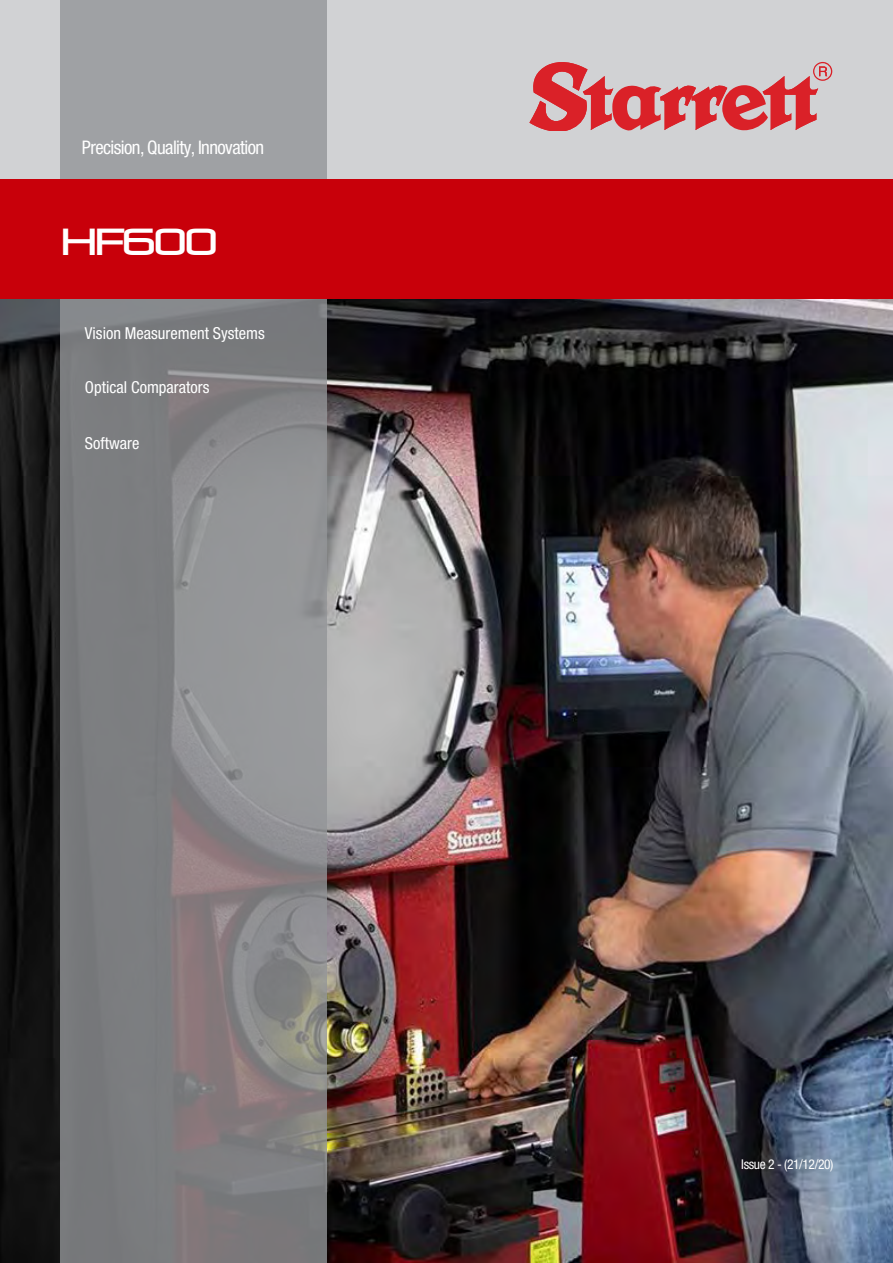
<style>
.page{position:relative;width:893px;height:1263px;background:#fff}
.page>*{position:absolute;margin:0;border:0;box-sizing:border-box;transform-origin:0 0}
.t1{font:37.5px "Pirulen";letter-spacing:-.07em;color:#fff}
.t2{font:condensed 18.75px "Helvetica Neue LT Pro";letter-spacing:-.03em;color:#fff}
.t3{font:condensed 16.5px "Helvetica Neue LT Pro";color:#fff}
.t4{font:condensed 13.5px "Helvetica Neue LT Pro";letter-spacing:-.03em;color:#fff}
</style>
<div class="page">
<img style="left:0;top:299px;width:893px;height:964px">
<div style="left:0;top:0;width:893px;height:180px;background:#d1d2d4"></div>
<svg style="left:60px;top:0;width:267px;height:1263px"></svg>
<div style="left:0;top:180px;width:893px;height:119px;background:#c8000a"></div>
<svg style="left:529px;top:61px;width:303px;height:70px"></svg>
<p class="t2" style="left:82px;top:137px;width:184px">Precision, Quality, Innovation</p>
<p class="t1" style="left:61px;top:219px;width:159px">HF600</p>
<p class="t3" style="left:85px;top:324px;width:181px">Vision Measurement Systems</p>
<p class="t3" style="left:85px;top:377px;width:126px">Optical Comparators</p>
<p class="t3" style="left:85px;top:434px;width:56px">Software</p>
<p class="t4" style="left:741px;top:1157px;width:94px">Issue 2 - (21/12/20)</p>
</div>
